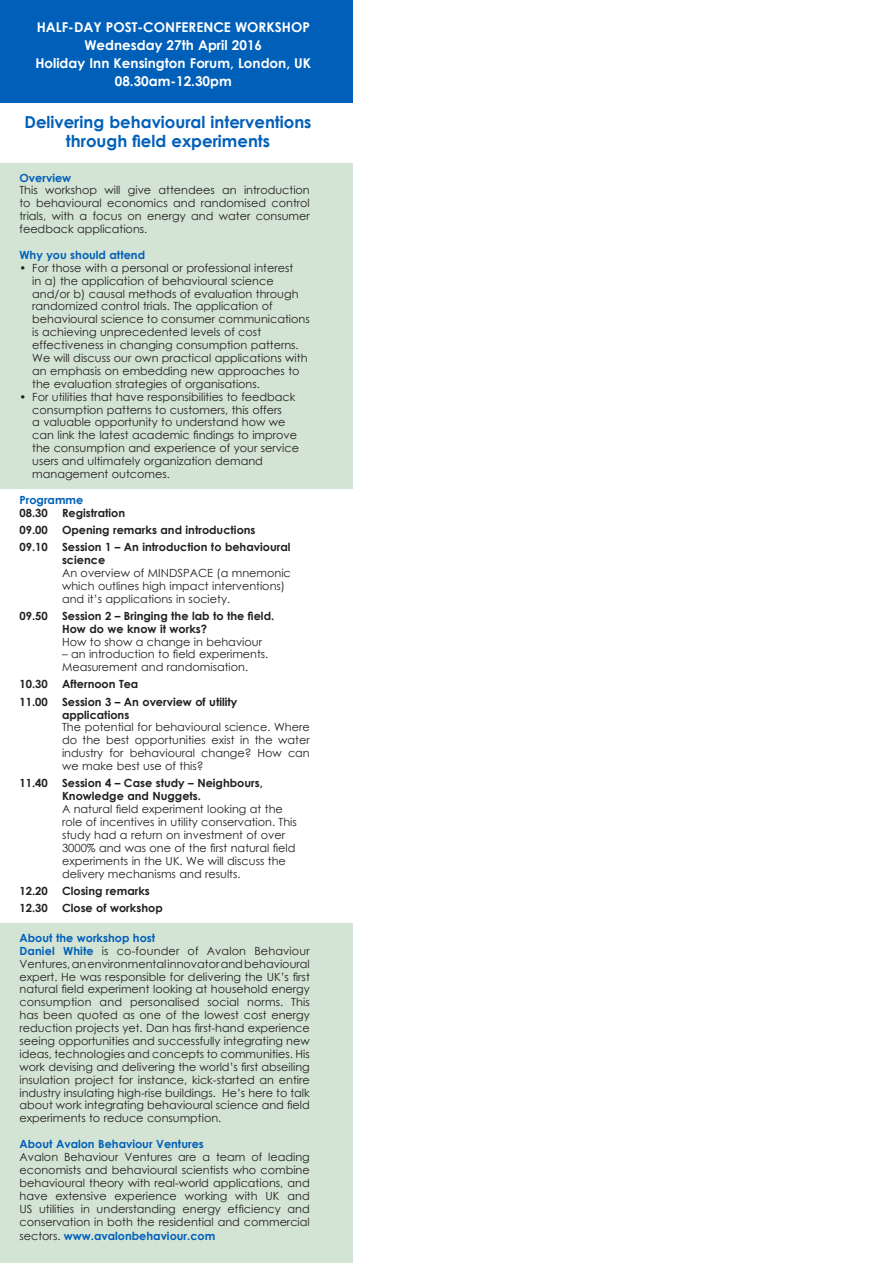
<style>
.page{position:relative;width:893px;height:1263px;background:#fff}
.page>*{position:absolute;margin:0;border:0;box-sizing:border-box;transform-origin:0 0}
.t1{font:700 16.5px/19.8px "Century Gothic";color:#005fb9;text-align:center}
.t2{font:700 13.5px "Century Gothic";color:#fff}
._10_inset{font:11.25px/12.9px "Century Gothic";color:#231f20}
.t3{font:700 11.25px/12.9px "Century Gothic";color:#231f20}
.t4{font:700 11.25px "Century Gothic";color:#005fb9}
.s1{font-weight:700;color:#005fb9}
.s2{font-weight:400;color:#231f20}
</style>
<div class="page">
<div style="left:0;top:0;width:353px;height:102px;background:#005fb9"></div>
<div style="left:0;top:923px;width:353px;height:340px;background:#d4e4d4"></div>
<div style="left:0;top:164px;width:353px;height:325px;background:#d4e4d4"></div>
<p class="t2" style="left:37px;top:19px;width:275px">HALF-DAY POST-CONFERENCE WORKSHOP</p>
<p class="t2" style="left:84px;top:37px;width:179px">Wednesday 27th April 2016</p>
<p class="t2" style="left:35px;top:55px;width:277px">Holiday Inn Kensington Forum, London, UK</p>
<p class="t2" style="left:115px;top:73px;width:118px">08.30am-12.30pm</p>
<p class="t1" style="left:24px;top:111px;width:289px">Delivering behavioural interventions through field experiments</p>
<p class="t2" style="left:51px;top:21px;width:225px">SMi Satellite and Communications</p>
<p class="t2" style="left:119px;top:37px;width:90px">Event Planner</p>
<p class="t4" style="left:20px;top:170px;width:53px">Overview</p>
<p class="_10_inset" style="left:20px;top:184px;width:292px;text-align:justify">This workshop will give attendees an introduction to behavioural economics and randomised control trials, with a focus on energy and water consumer feedback applications.</p>
<p class="t4" style="left:20px;top:248px;width:127px">Why you should attend</p>
<p class="_10_inset" style="left:32px;top:261px;width:279px;text-indent:-13px">• For those with a personal or professional interest<br>in a) the application of behavioural science and/or b) causal methods of evaluation through randomized control trials. The application of behavioural science to consumer communications is achieving unprecedented levels of cost effectiveness in changing consumption patterns.<br>We will discuss our own practical applications with an emphasis on embedding new approaches to the evaluation strategies of organisations.</p>
<p class="_10_inset" style="left:32px;top:390px;width:268px;text-indent:-13px">• For utilities that have responsibilities to feedback consumption patterns to customers, this offers<br>a valuable opportunity to understand how we can link the latest academic findings to improve the consumption and experience of your service users and ultimately organization demand management outcomes.</p>
<p class="t4" style="left:20px;top:493px;width:65px">Programme</p>
<p class="t3" style="left:20px;top:506px;width:30px">08.30</p>
<p class="t3" style="left:62px;top:506px;width:65px">Registration</p>
<p class="t3" style="left:20px;top:523px;width:30px">09.00</p>
<p class="t3" style="left:62px;top:523px;width:195px">Opening remarks and introductions</p>
<p class="t3" style="left:20px;top:540px;width:30px">09.10</p>
<p class="t3" style="left:62px;top:540px;width:230px">Session 1 – An introduction to behavioural science</p>
<p class="_10_inset" style="left:62px;top:566px;width:230px">An overview of MINDSPACE (a mnemonic which outlines high impact interventions) and it’s applications in society.</p>
<p class="t3" style="left:20px;top:609px;width:30px">09.50</p>
<p class="t3" style="left:62px;top:609px;width:214px">Session 2 – Bringing the lab to the field.<br>How do we know it works?</p>
<p class="_10_inset" style="left:62px;top:635px;width:202px">How to show a change in behaviour</p>
<p class="_10_inset" style="left:62px;top:648px;width:208px">– an introduction to field experiments.<br>Measurement and randomisation.</p>
<p class="t3" style="left:20px;top:678px;width:30px">10.30</p>
<p class="t3" style="left:62px;top:678px;width:78px">Afternoon Tea</p>
<p class="t3" style="left:20px;top:695px;width:30px">11.00</p>
<p class="t3" style="left:62px;top:695px;width:177px">Session 3 – An overview of utility applications</p>
<p class="_10_inset" style="left:62px;top:721px;width:249px;text-align:justify">The potential for behavioural science. Where do the best opportunities exist in the water industry for behavioural change? How can we make best use of this?</p>
<p class="t3" style="left:20px;top:776px;width:30px">11.40</p>
<p class="t3" style="left:62px;top:776px;width:202px">Session 4 – Case study – Neighbours,<br>Knowledge and Nuggets.</p>
<p class="_10_inset" style="left:62px;top:802px;width:236px">A natural field experiment looking at the role of incentives in utility conservation. This study had a return on investment of over 3000% and was one of the first natural field experiments in the UK. We will discuss the delivery mechanisms and results.</p>
<p class="t3" style="left:20px;top:884px;width:30px">12.20</p>
<p class="t3" style="left:62px;top:884px;width:89px">Closing remarks</p>
<p class="t3" style="left:20px;top:901px;width:30px">12.30</p>
<p class="t3" style="left:62px;top:901px;width:102px">Close of workshop</p>
<p class="t4" style="left:20px;top:931px;width:137px">About the workshop host</p>
<p class="_10_inset" style="left:20px;top:944px;width:292px;text-align:justify"><span class="s1">Daniel White</span> is co-founder of Avalon Behaviour Ventures, an environmental innovator and behavioural expert. He was responsible for delivering the UK’s first natural field experiment looking at household energy consumption and personalised social norms. This has been quoted as one of the lowest cost energy reduction projects yet. Dan has first-hand experience seeing opportunities and successfully integrating new ideas, technologies and concepts to communities. His work devising and delivering the world’s first abseiling insulation project for instance, kick-started an entire industry insulating high-rise buildings. He’s here to talk about work integrating behavioural science and field experiments to reduce consumption.</p>
<p class="t4" style="left:20px;top:1137px;width:186px">About Avalon Behaviour Ventures</p>
<p class="_10_inset" style="left:20px;top:1150px;width:292px;text-align:justify">Avalon Behaviour Ventures are a team of leading economists and behavioural scientists who combine behavioural theory with real-world applications, and have extensive experience working with UK and US utilities in understanding energy efficiency and conservation in both the residential and commercial</p>
<p class="t4" style="left:20px;top:1229px;width:197px"><span class="s2">sectors.</span> www.avalonbehaviour.com</p>
</div>
